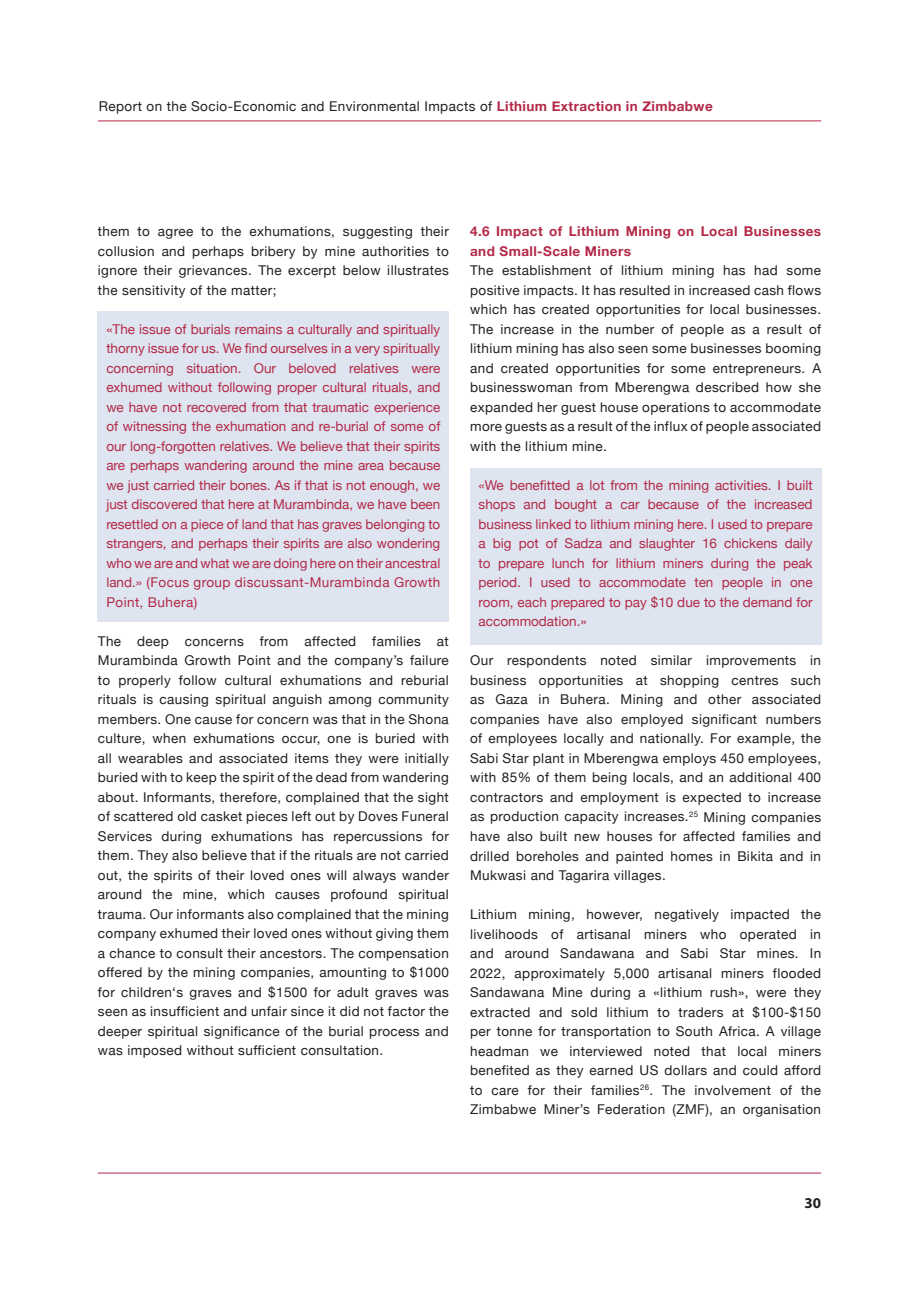
<style>
.page{position:relative;width:919px;height:1289px;background:#fff}
.page>*{position:absolute;margin:0;border:0;box-sizing:border-box;transform-origin:0 0}
.t1{font:700 15px "Myriad Pro";color:#231f20}
.t2{font:13.5px/19.5px "Helvetica Neue";letter-spacing:.03em;color:#231f20;text-align:justify}
.t3{font:13.5px/19.5px "Helvetica Neue";letter-spacing:.005em;color:#b32947;text-align:justify}
.t4{font:700 13.5px/19.5px "Helvetica Neue";letter-spacing:.03em;color:#b32947}
.s1{font-weight:700;color:#b32947}
</style>
<div class="page">
<hr style="left:98px;top:1172px;width:723px;height:1px;background:#b32947">
<hr style="left:98px;top:120px;width:723px;height:1px;background:#b32947">
<div style="left:470px;top:468px;width:351px;height:176px;background:#dee5f0"></div>
<div style="left:98px;top:311px;width:351px;height:311px;background:#dee5f0"></div>
<p class="t2" style="left:99px;top:96px;width:615px">Report on the Socio-Economic and Environmental Impacts of <span class="s1">Lithium Extraction in Zimbabwe</span></p>
<p class="t2" style="left:98px;top:221px;width:352px">them to agree to the exhumations, suggesting their collusion and perhaps bribery by mine authorities to ignore their grievances. The excerpt below illustrates the sensitivity of the matter;</p>
<p class="t3" style="left:106px;top:319px;width:335px">«The issue of burials remains a culturally and spiritually thorny issue for us. We find ourselves in a very spiritually concerning situation. Our beloved relatives were exhumed without following proper cultural rituals, and we have not recovered from that traumatic experience of witnessing the exhumation and re-burial of some of our long-forgotten relatives. We believe that their spirits are perhaps wandering around the mine area because we just carried their bones. As if that is not enough, we just discovered that here at Murambinda, we have been resettled on a piece of land that has graves belonging to strangers, and perhaps their spirits are also wondering who we are and what we are doing here on their ancestral land.» (Focus group discussant-Murambinda Growth Point, Buhera)</p>
<p class="t2" style="left:98px;top:631px;width:352px">The deep concerns from affected families at Murambinda Growth Point and the company’s failure to properly follow cultural exhumations and reburial rituals is causing spiritual anguish among community members. One cause for concern was that in the Shona culture, when exhumations occur, one is buried with all wearables and associated items they were initially buried with to keep the spirit of the dead from wandering about. Informants, therefore, complained that the sight of scattered old casket pieces left out by Doves Funeral Services during exhumations has repercussions for them. They also believe that if the rituals are not carried out, the spirits of their loved ones will always wander around the mine, which causes profound spiritual trauma. Our informants also complained that the mining company exhumed their loved ones without giving them a chance to consult their ancestors. The compensation offered by the mining companies, amounting to $1000 for children‘s graves and $1500 for adult graves was seen as insufficient and unfair since it did not factor the deeper spiritual significance of the burial process and was imposed without sufficient consultation.</p>
<p class="t4" style="left:470px;top:221px;width:352px">4.6 Impact of Lithium Mining on Local Businesses and Small-Scale Miners</p>
<p class="t2" style="left:470px;top:260px;width:352px">The establishment of lithium mining has had some positive impacts. It has resulted in increased cash flows which has created opportunities for local businesses.<br>The increase in the number of people as a result of lithium mining has also seen some businesses booming and created opportunities for some entrepreneurs. A businesswoman from Mberengwa described how she expanded her guest house operations to accommodate more guests as a result of the influx of people associated with the lithium mine.</p>
<p class="t3" style="left:478px;top:475px;width:335px">«We benefitted a lot from the mining activities. I built shops and bought a car because of the increased business linked to lithium mining here. I used to prepare a big pot of Sadza and slaughter 16 chickens daily to prepare lunch for lithium miners during the peak period. I used to accommodate ten people in one room, each prepared to pay $10 due to the demand for accommodation.»</p>
<p class="t2" style="left:470px;top:650px;width:352px">Our respondents noted similar improvements in business opportunities at shopping centres such as Gaza in Buhera. Mining and other associated companies have also employed significant numbers of employees locally and nationally. For example, the Sabi Star plant in Mberengwa employs 450 employees, with 85% of them being locals, and an additional 400 contractors and employment is expected to increase as production capacity increases.<sup>25</sup> Mining companies have also built new houses for affected families and drilled boreholes and painted homes in Bikita and in Mukwasi and Tagarira villages.</p>
<p class="t2" style="left:470px;top:904px;width:352px">Lithium mining, however, negatively impacted the livelihoods of artisanal miners who operated in and around Sandawana and Sabi Star mines. In 2022, approximately 5,000 artisanal miners flooded Sandawana Mine during a «lithium rush», were they extracted and sold lithium to traders at $100-$150 per tonne for transportation to South Africa. A village headman we interviewed noted that local miners benefited as they earned US dollars and could afford to care for their families<sup>26</sup>. The involvement of the Zimbabwe Miner’s Federation (ZMF), an organisation</p>
<p class="t1" style="left:804px;top:1192px;width:18px">30</p>
</div>
